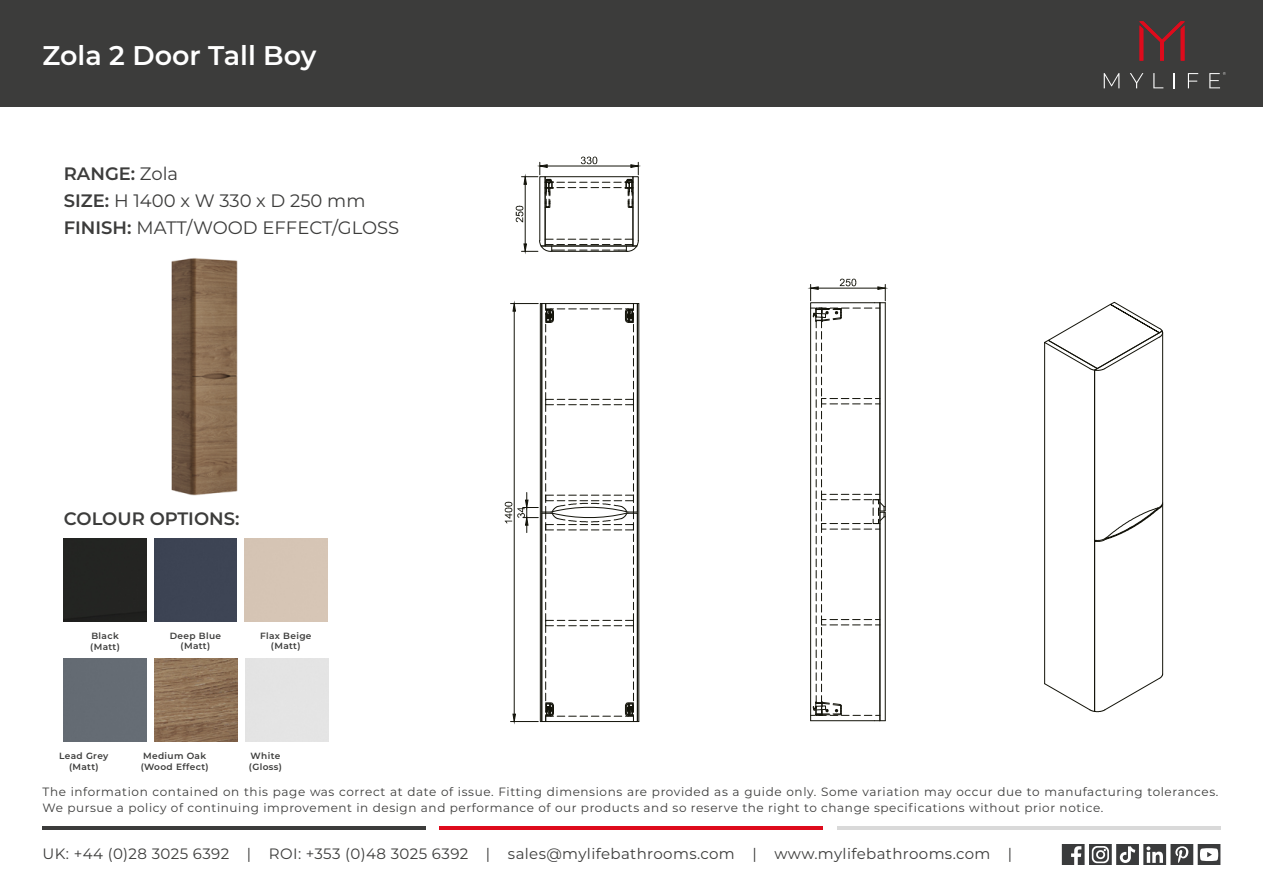
<style>
.page{position:relative;width:1263px;height:893px;background:#fff}
.page>*{position:absolute;margin:0;border:0;box-sizing:border-box;transform-origin:0 0}
.t1{font:600 27px "Montserrat";color:#fff}
.t2{font:18px/27px "Montserrat";color:#3c3c3b}
.t3{font:600 18px "Montserrat";color:#3c3c3b}
.t4{font:15px "Montserrat";letter-spacing:.025em;color:#3c3c3b}
.t5{font:12px/16.5px "Montserrat";letter-spacing:.05em;color:#3c3c3b}
.t6{font:600 9px/10.8px "Montserrat";letter-spacing:.04em;color:#3c3c3b;text-align:center}
.s1{font-weight:600}
</style>
<div class="page">
<div style="left:0;top:0;width:1263px;height:106px;background:#3c3c3b"></div>
<svg style="left:1139px;top:21px;width:45px;height:40px"></svg>
<svg style="left:1104px;top:73px;width:15px;height:15px"></svg>
<svg style="left:1130px;top:73px;width:13px;height:15px"></svg>
<svg style="left:1153px;top:73px;width:10px;height:15px"></svg>
<svg style="left:1174px;top:73px;width:1px;height:15px"></svg>
<svg style="left:1188px;top:73px;width:10px;height:15px"></svg>
<svg style="left:1209px;top:72px;width:17px;height:16px"></svg>
<svg style="left:1062px;top:845px;width:158px;height:19px"></svg>
<hr style="left:43px;top:827px;width:383px;height:3px;background:#3c3c3b">
<hr style="left:440px;top:827px;width:383px;height:3px;background:#de0a1c">
<hr style="left:837px;top:827px;width:383px;height:3px;background:#d9d9d9">
<img style="left:171px;top:258px;width:67px;height:238px">
<svg style="left:1044px;top:302px;width:119px;height:410px"></svg>
<svg style="left:516px;top:157px;width:124px;height:96px"></svg>
<svg style="left:809px;top:279px;width:78px;height:442px"></svg>
<svg style="left:505px;top:302px;width:134px;height:421px"></svg>
<div style="left:64px;top:538px;width:82px;height:83px;background:#232422"></div>
<div style="left:154px;top:538px;width:83px;height:83px;background:#3d4454"></div>
<div style="left:64px;top:659px;width:82px;height:83px;background:#656c74"></div>
<img style="left:155px;top:659px;width:82px;height:83px">
<h1 class="t1" style="left:43px;top:36px;width:275px">Zola 2 Door Tall Boy</h1>
<h2 class="t2" style="left:64px;top:159px;width:337px"><span class="s1">RANGE:</span> Zola<br><span class="s1">SIZE:</span> H 1400 x W 330 x D 250 mm<br><span class="s1">FINISH:</span> MATT/WOOD EFFECT/GLOSS</h2>
<h2 class="t3" style="left:64px;top:506px;width:177px">COLOUR OPTIONS:</h2>
<p class="t6" style="left:90px;top:630px;width:31px;text-align:left">Black (Matt)</p>
<p class="t6" style="left:260px;top:630px;width:53px">Flax Beige (Matt)</p>
<p class="t6" style="left:170px;top:630px;width:53px">Deep Blue (Matt)</p>
<p class="t6" style="left:59px;top:750px;width:51px">Lead Grey (Matt)</p>
<p class="t6" style="left:141px;top:750px;width:69px;text-align:left">Medium Oak (Wood Effect)</p>
<p class="t6" style="left:249px;top:750px;width:35px;text-align:left">White (Gloss)</p>
<p class="t5" style="left:43px;top:783px;width:1177px">The information contained on this page was correct at date of issue. Fitting dimensions are provided as a guide only. Some variation may occur due to manufacturing tolerances.<br>We pursue a policy of continuing improvement in design and performance of our products and so reserve the right to change specifications without prior notice.</p>
<p class="t4" style="left:43px;top:843px;width:971px">UK: +44 (0)28 3025 6392 | ROI: +353 (0)48 3025 6392 | sales@mylifebathrooms.com | www.mylifebathrooms.com |</p>
</div>
